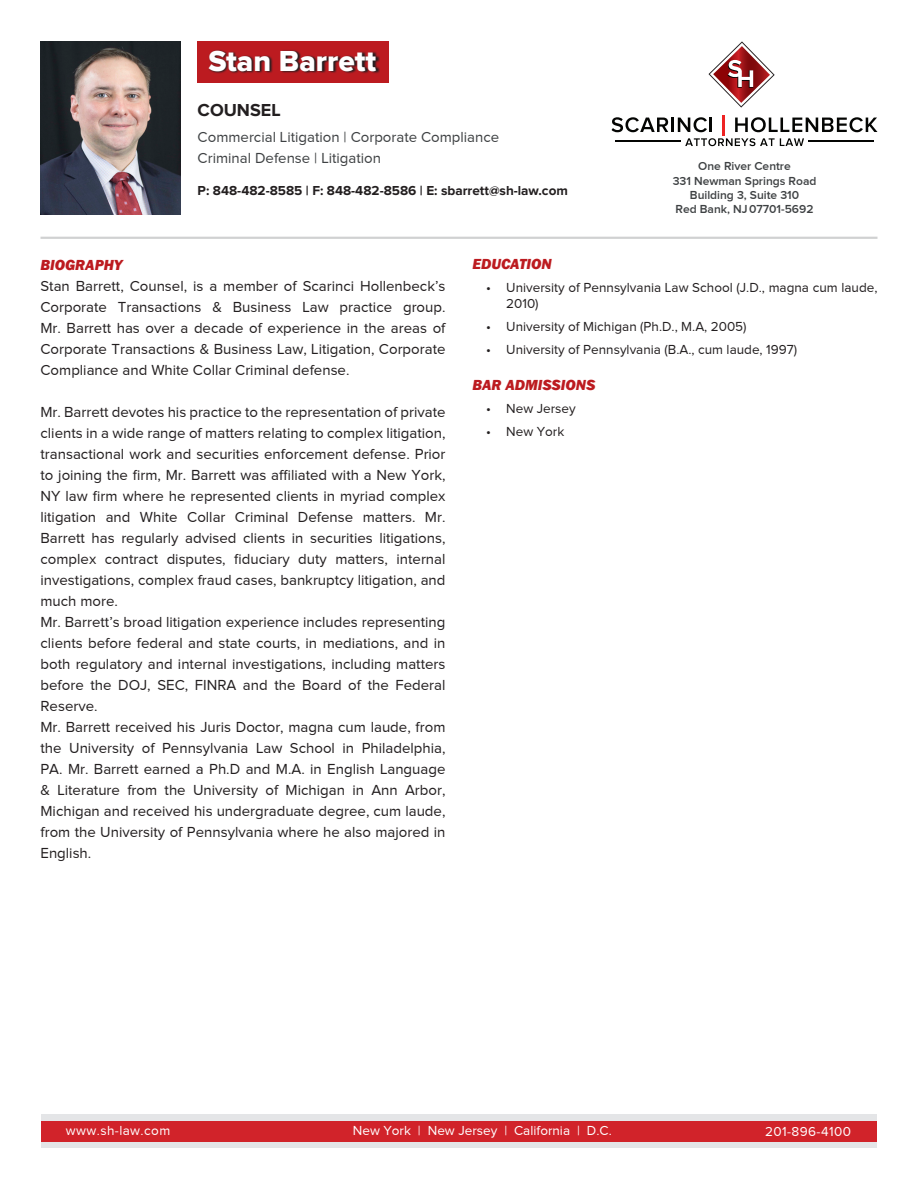
<style>
.page{position:relative;width:918px;height:1188px;background:#fff}
.page>*{position:absolute;margin:0;border:0;box-sizing:border-box;transform-origin:0 0}
.t1{font:30px "Proxima Nova Extrabld";color:#fff}
.t2{font:700 18px "Proxima Nova";color:#231f20}
.First_Paragraph{font:15px/21px "Proxima Nova";color:#231f20;text-align:justify}
.t3{font:15px "Proxima Nova";color:#3e4143}
.t4{font:italic 800 15px "Franklin Gothic";color:#bc1b20}
.t5{font:13.5px/16.2px "Proxima Nova";color:#231f20}
.t6{font:700 13.5px "Proxima Nova";color:#231f20}
.t7{font:13.5px "Proxima Nova";color:#fff}
.t8{font:13.5px "Proxima Nova";letter-spacing:.03em;color:#fff}
.t9{font:600 12px "Proxima Nova";color:#3e4143}
</style>
<div class="page">
<div style="left:41px;top:1114px;width:836px;height:34px;background:#e4e5e7"></div>
<div style="left:41px;top:1121px;width:836px;height:20px;background:#d1232a"></div>
<div style="left:198px;top:41px;width:191px;height:42px;background:#bc1b20"></div>
<svg style="left:209px;top:50px;width:171px;height:24px"></svg>
<img style="left:40px;top:41px;width:140px;height:174px">
<svg style="left:612px;top:117px;width:56px;height:15px"></svg>
<hr style="left:671px;top:118px;width:3px;height:14px;background:#040503">
<svg style="left:678px;top:117px;width:34px;height:15px"></svg>
<svg style="left:735px;top:117px;width:143px;height:15px"></svg>
<hr style="left:723px;top:115px;width:2px;height:21px;background:#ee2323">
<hr style="left:809px;top:141px;width:65px;height:1px;background:#040503">
<svg style="left:685px;top:138px;width:119px;height:8px"></svg>
<hr style="left:616px;top:141px;width:65px;height:1px;background:#040503">
<svg style="left:709px;top:41px;width:66px;height:67px"></svg>
<hr style="left:40px;top:237px;width:838px;height:2px;background:#3e4143">
<p class="t1" style="left:208px;top:44px;width:170px">Stan Barrett</p>
<p class="t2" style="left:198px;top:100px;width:85px">COUNSEL</p>
<p class="t3" style="left:198px;top:129px;width:303px">Commercial Litigation | Corporate Compliance</p>
<p class="t3" style="left:198px;top:150px;width:185px">Criminal Defense | Litigation</p>
<p class="t6" style="left:198px;top:183px;width:372px">P: 848-482-8585 | F: 848-482-8586 | E: sbarrett@sh-law.com</p>
<p class="t9" style="left:698px;top:159px;width:94px">One River Centre</p>
<p class="t9" style="left:673px;top:174px;width:145px">331 Newman Springs Road</p>
<p class="t9" style="left:690px;top:188px;width:111px">Building 3, Suite 310</p>
<p class="t9" style="left:676px;top:203px;width:139px">Red Bank, NJ 07701-5692</p>
<p class="t4" style="left:40px;top:255px;width:84px">BIOGRAPHY</p>
<p class="First_Paragraph" style="left:40px;top:275px;width:407px">Stan Barrett, Counsel, is a member of Scarinci Hollenbeck’s Corporate Transactions &amp; Business Law practice group.<br>Mr. Barrett has over a decade of experience in the areas of Corporate Transactions &amp; Business Law, Litigation, Corporate Compliance and White Collar Criminal defense.</p>
<p class="First_Paragraph" style="left:40px;top:401px;width:407px">Mr. Barrett devotes his practice to the representation of private clients in a wide range of matters relating to complex litigation, transactional work and securities enforcement defense. Prior to joining the firm, Mr. Barrett was affiliated with a New York, NY law firm where he represented clients in myriad complex litigation and White Collar Criminal Defense matters. Mr.<br>Barrett has regularly advised clients in securities litigations, complex contract disputes, fiduciary duty matters, internal investigations, complex fraud cases, bankruptcy litigation, and much more.</p>
<p class="First_Paragraph" style="left:40px;top:611px;width:407px">Mr. Barrett’s broad litigation experience includes representing clients before federal and state courts, in mediations, and in both regulatory and internal investigations, including matters before the DOJ, SEC, FINRA and the Board of the Federal Reserve.</p>
<p class="First_Paragraph" style="left:40px;top:716px;width:407px">Mr. Barrett received his Juris Doctor, magna cum laude, from the University of Pennsylvania Law School in Philadelphia, PA. Mr. Barrett earned a Ph.D and M.A. in English Language &amp; Literature from the University of Michigan in Ann Arbor, Michigan and received his undergraduate degree, cum laude, from the University of Pennsylvania where he also majored in English.</p>
<p class="t4" style="left:472px;top:254px;width:81px">EDUCATION</p>
<p class="t5" style="left:506px;top:280px;width:373px;text-indent:-20px">• University of Pennsylvania Law School (J.D., magna cum laude,<br>2010)</p>
<p class="t5" style="left:486px;top:319px;width:262px">• University of Michigan (Ph.D., M.A, 2005)</p>
<p class="t5" style="left:486px;top:342px;width:313px">• University of Pennsylvania (B.A., cum laude, 1997)</p>
<p class="t4" style="left:472px;top:376px;width:124px">BAR ADMISSIONS</p>
<p class="t5" style="left:486px;top:401px;width:91px">• New Jersey</p>
<p class="t5" style="left:486px;top:424px;width:80px">• New York</p>
<p class="t8" style="left:66px;top:1123px;width:106px">www.sh-law.com</p>
<p class="t7" style="left:353px;top:1123px;width:260px">New York | New Jersey | California | D.C.</p>
<p class="t8" style="left:765px;top:1124px;width:87px">201-896-4100</p>
</div>
